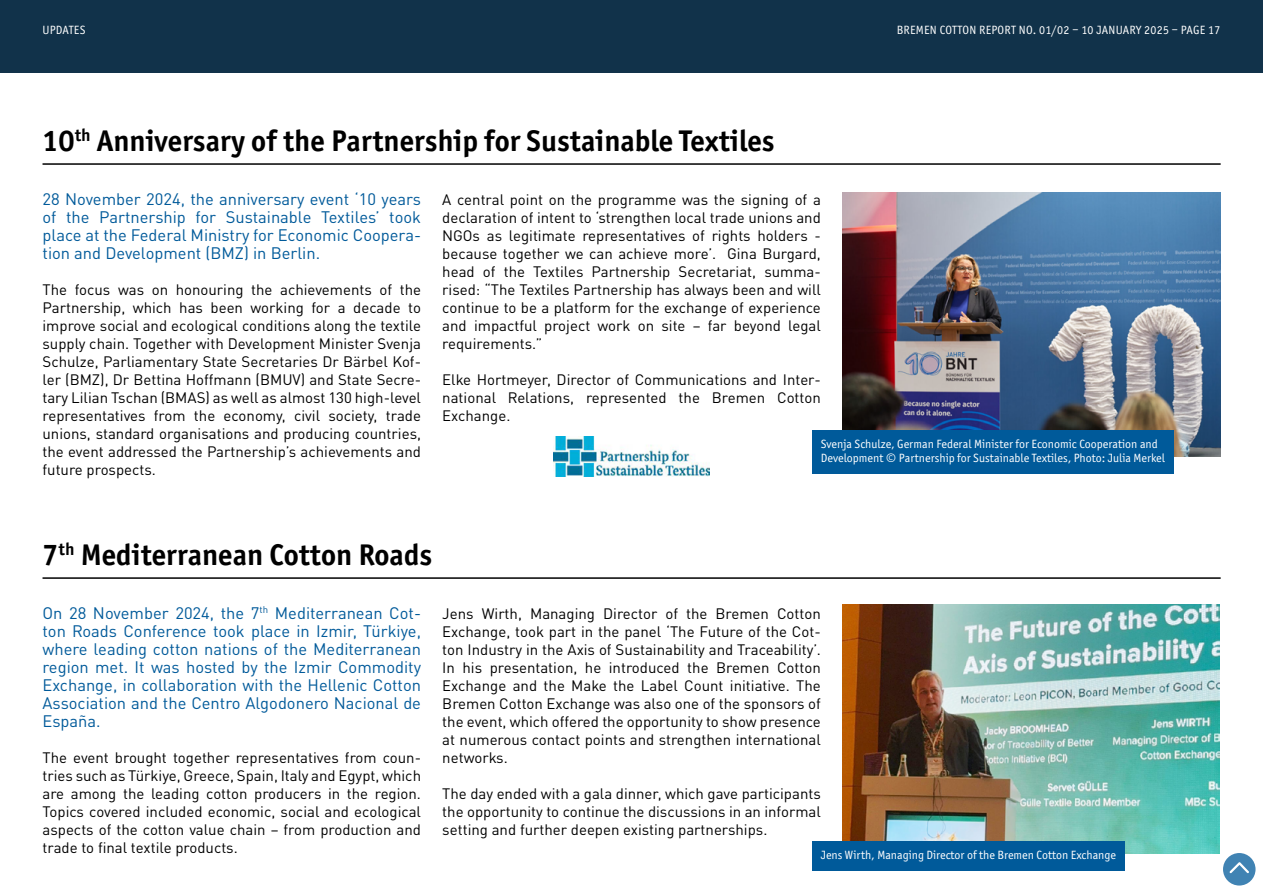
<style>
.page{position:relative;width:1263px;height:893px;background:#fff}
.page>*{position:absolute;margin:0;border:0;box-sizing:border-box;transform-origin:0 0}
.t1{font:700 30px "Officina Sans ITC Pro";color:#000}
.t2{font:16.5px/18px "DINOT";color:#005a9a;text-align:justify}
.t3{font:15px/18px "DINOT";color:#000;text-align:justify}
.t4{font:12px/14.4px "Officina Sans ITC Pro";color:#fff}
.t5{font:12px "Officina Sans ITC Pro";letter-spacing:.02em;color:#fff}
.s1{font-family:"DINOT"}
</style>
<div class="page">
<div style="left:0;top:0;width:1263px;height:73px;background:#11324a"></div>
<img style="left:842px;top:192px;width:379px;height:265px">
<div style="left:812px;top:431px;width:362px;height:43px;background:#005a9a"></div>
<img style="left:843px;top:605px;width:377px;height:248px">
<div style="left:812px;top:842px;width:312px;height:29px;background:#005a9a"></div>
<hr style="left:43px;top:163px;width:1178px;height:2px;background:#000">
<img style="left:554px;top:437px;width:155px;height:39px">
<hr style="left:43px;top:577px;width:1178px;height:2px;background:#000">
<div style="left:1223px;top:853px;width:32px;height:32px;background:#4083b3;border-radius:50%"></div>
<svg style="left:1229px;top:862px;width:20px;height:12px"></svg>
<p class="t4" style="left:43px;top:23px;width:45px">U PDATES</p>
<p class="t5" style="left:897px;top:23px;width:325px">BREMEN COTTON REPORT NO. 01/02 – 10 JANUARY 2025 – PAGE 17</p>
<h1 class="t1" style="left:43px;top:122px;width:733px">10<sup>th</sup> Anniversary of the Partnership for Sustainable Textiles</h1>
<p class="t2" style="left:43px;top:189px;width:380px">28 November 2024, the anniversary event ‘10 years of the Partnership for Sustainable Textiles’ took place at the Federal Ministry for Economic Coopera&shy;tion and Development (BMZ) in Berlin.</p>
<p class="t3" style="left:43px;top:280px;width:380px">The focus was on honouring the achievements of the Partnership, which has been working for a decade to improve social and ecological conditions along the textile supply chain. Together with Development Minister Svenja Schulze, Parliamentary State Secretaries Dr Bärbel Kof&shy;ler (BMZ), Dr Bettina Hoffmann (BMUV) and State Secre&shy;tary Lilian Tschan (BMAS) as well as almost 130 high-level representatives from the economy, civil society, trade unions, standard organisations and producing countries, the event addressed the Partnership’s achievements and future prospects.</p>
<p class="t3" style="left:442px;top:190px;width:380px">A central point on the programme was the signing of a declaration of intent to ‘strengthen local trade unions and NGOs as legitimate representatives of rights holders - because together we can achieve more’. Gina Burgard, head of the Textiles Partnership Secretariat, summa&shy;rised: “The Textiles Partnership has always been and will continue to be a platform for the exchange of experience and impactful project work on site – far beyond legal requirements.”</p>
<p class="t3" style="left:442px;top:370px;width:380px">Elke Hortmeyer, Director of Communications and Inter&shy;national Relations, represented the Bremen Cotton Exchange.</p>
<p class="t4" style="left:821px;top:437px;width:346px">Svenja Schulze, German Federal Minister for Economic Cooperation and<br>Development <span class="s1">©</span> Partnership for Sustainable Textiles, Photo: Julia Merkel</p>
<h1 class="t1" style="left:43px;top:536px;width:391px">7<sup>th</sup> Mediterranean Cotton Roads</h1>
<p class="t2" style="left:43px;top:603px;width:380px">On 28 November 2024, the 7<sup>th</sup> Mediterranean Cot&shy;ton Roads Conference took place in Izmir, Türkiye, where leading cotton nations of the Mediterranean region met. It was hosted by the Izmir Commodity Exchange, in collaboration with the Hellenic Cotton Association and the Centro Algodonero Nacional de España.</p>
<p class="t3" style="left:43px;top:748px;width:380px">The event brought together representatives from coun&shy;tries such as Türkiye, Greece, Spain, Italy and Egypt, which are among the leading cotton producers in the region.<br>Topics covered included economic, social and ecological aspects of the cotton value chain – from production and trade to final textile products.</p>
<p class="t3" style="left:442px;top:604px;width:380px">Jens Wirth, Managing Director of the Bremen Cotton Exchange, took part in the panel ‘The Future of the Cot&shy;ton Industry in the Axis of Sustainability and Traceability’.<br>In his presentation, he introduced the Bremen Cotton Exchange and the Make the Label Count initiative. The Bremen Cotton Exchange was also one of the sponsors of the event, which offered the opportunity to show presence at numerous contact points and strengthen international networks.</p>
<p class="t3" style="left:442px;top:784px;width:380px">The day ended with a gala dinner, which gave participants the opportunity to continue the discussions in an informal setting and further deepen existing partnerships.</p>
<p class="t4" style="left:821px;top:847px;width:297px">Jens Wirth, Managing Director of the Bremen Cotton Exchange</p>
</div>
